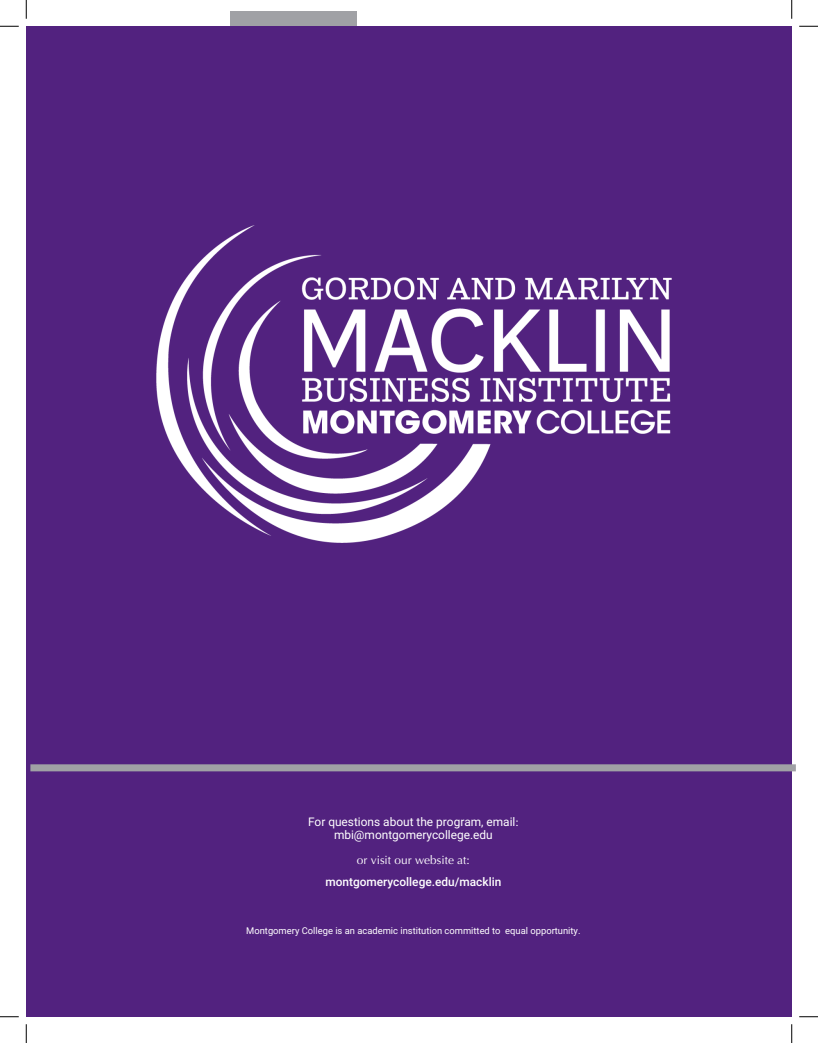
<style>
.page{position:relative;width:818px;height:1043px;background:#fff}
.page>*{position:absolute;margin:0;border:0;box-sizing:border-box;transform-origin:0 0}
.t1{font:11.88px/13.2px "Roboto";color:#fff;text-align:center}
.t2{font:500 11.88px/22.8px "Roboto";color:#fff;text-align:center}
.t3{font:9.38px "Roboto";color:#fff}
.s1{font-family:"Optima"}
.s2{font-family:"Optima";font-weight:400}
</style>
<div class="page">
<div style="left:230px;top:11px;width:127px;height:83px;background:#a0a1a5"></div>
<div style="left:26px;top:26px;width:765px;height:990px;background:#52227f"></div>
<div style="left:30px;top:764px;width:765px;height:7px;background:#a0a1a5"></div>
<svg style="left:0;top:25px;width:19px;height:2px"></svg>
<svg style="left:799px;top:25px;width:19px;height:2px"></svg>
<svg style="left:0;top:1016px;width:19px;height:1px"></svg>
<svg style="left:799px;top:1016px;width:19px;height:1px"></svg>
<svg style="left:25px;top:0;width:2px;height:19px"></svg>
<svg style="left:25px;top:1024px;width:2px;height:18px"></svg>
<svg style="left:791px;top:0;width:1px;height:19px"></svg>
<svg style="left:791px;top:1024px;width:1px;height:18px"></svg>
<img style="left:157px;top:225px;width:514px;height:317px">
<p class="t1" style="left:308px;top:814px;width:212px">For questions about the program, email<span class="s1">: </span>mbi@montgomerycollege.edu</p>
<p class="t2" style="left:325px;top:847px;width:177px"><span class="s2">or visit our website at: </span>montgomerycollege.edu/macklin</p>
<p class="t3" style="left:246px;top:924px;width:336px">Montgomery College is an academic institution committed to equal opportunity.</p>
</div>
